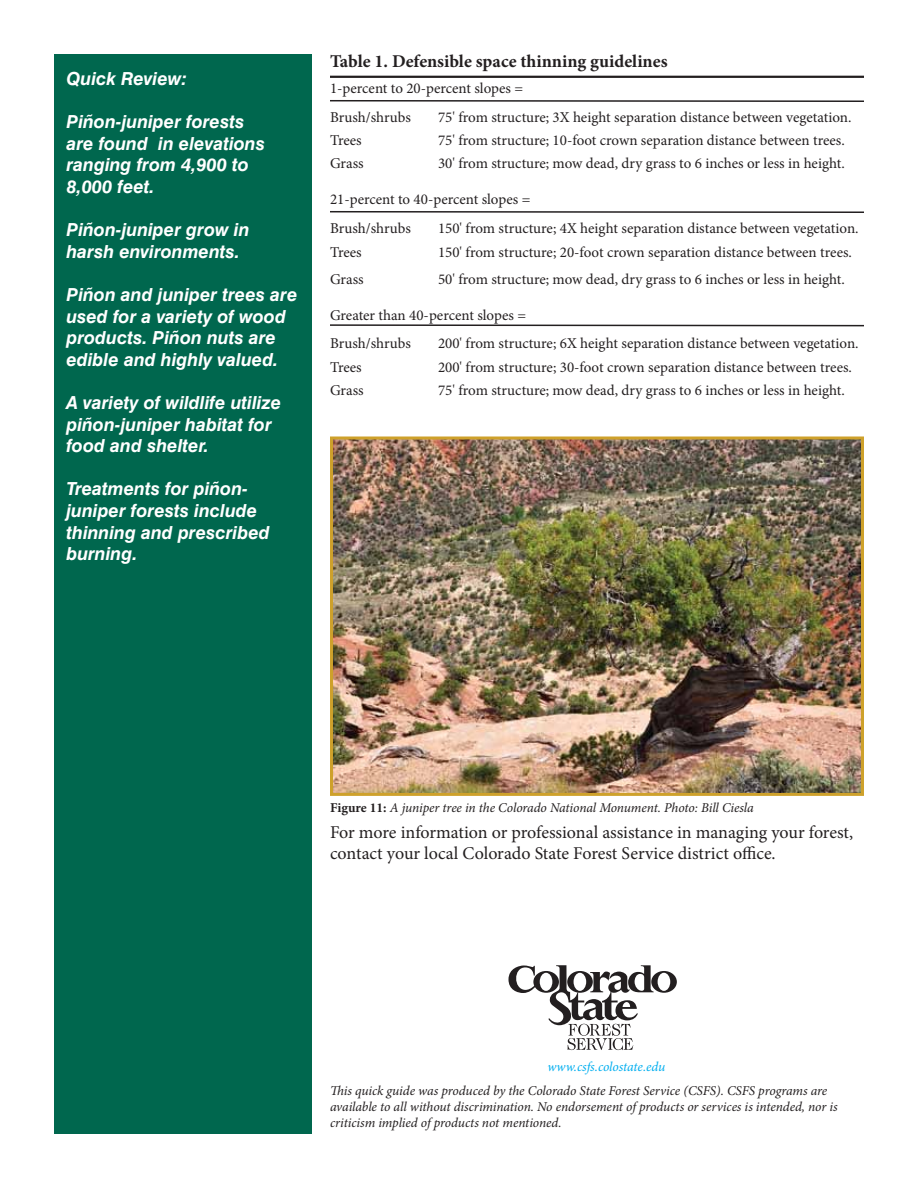
<style>
.page{position:relative;width:918px;height:1188px;background:#fff}
.page>*{position:absolute;margin:0;border:0;box-sizing:border-box;transform-origin:0 0}
.t1{font:italic 700 18px/21.6px "Swiss 721 BT";color:#fff}
.t2{font:18px/21.6px "Minion Pro";letter-spacing:-.005em;color:#231f20}
.t3{font:700 18px "Minion Pro";color:#231f20}
.t4{font:15px/28.8px "Minion Pro";color:#231f20}
.t5{font:italic 13.5px/16.2px "Minion Pro";letter-spacing:-.005em;color:#231f20}
.t6{font:italic 13.5px "Minion Pro";letter-spacing:-.005em;color:#00aeef}
.s1{font-weight:700;font-style:normal}
</style>
<div class="page">
<svg style="left:509px;top:965px;width:168px;height:85px"></svg>
<hr style="left:330px;top:76px;width:534px;height:2px;background:#231f20">
<svg style="left:330px;top:100px;width:534px;height:2px"></svg>
<svg style="left:330px;top:211px;width:534px;height:2px"></svg>
<svg style="left:330px;top:324px;width:534px;height:3px;background:#908e8f"></svg>
<img style="left:334px;top:441px;width:526px;height:351px">
<div style="left:330px;top:437px;width:534px;height:359px;border:3px solid #cea12b"></div>
<div style="left:54px;top:54px;width:258px;height:1080px;background:#00674e"></div>
<p class="t1" style="left:66px;top:68px;width:122px">Quick Review:</p>
<p class="t1" style="left:66px;top:111px;width:200px">Piñon-juniper forests are found in elevations ranging from 4,900 to<br>8,000 feet.</p>
<p class="t1" style="left:66px;top:219px;width:185px">Piñon-juniper grow in harsh environments.</p>
<p class="t1" style="left:66px;top:284px;width:233px">Piñon and juniper trees are used for a variety of wood products. Piñon nuts are edible and highly valued.</p>
<p class="t1" style="left:66px;top:392px;width:216px">A variety of wildlife utilize piñon-juniper habitat for food and shelter.</p>
<p class="t1" style="left:66px;top:478px;width:205px">Treatments for piñon&shy;juniper forests include thinning and prescribed burning.</p>
<p class="t3" style="left:330px;top:49px;width:339px">Table 1. Defensible space thinning guidelines</p>
<p class="t4" style="left:330px;top:74px;width:195px">1-percent to 20-percent slopes =<br>Brush/shrubs</p>
<p class="t4" style="left:438px;top:103px;width:415px">75' from structure; 3X height separation distance between vegetation.</p>
<p class="t4" style="left:330px;top:126px;width:33px">Trees</p>
<p class="t4" style="left:438px;top:126px;width:408px">75' from structure; 10-foot crown separation distance between trees.</p>
<p class="t4" style="left:330px;top:149px;width:35px">Grass</p>
<p class="t4" style="left:438px;top:149px;width:408px">30' from structure; mow dead, dry grass to 6 inches or less in height.</p>
<p class="t4" style="left:330px;top:185px;width:202px">21-percent to 40-percent slopes =<br>Brush/shrubs</p>
<p class="t4" style="left:438px;top:214px;width:422px">150' from structure; 4X height separation distance between vegetation.</p>
<p class="t4" style="left:330px;top:238px;width:33px">Trees</p>
<p class="t4" style="left:438px;top:238px;width:415px">150' from structure; 20-foot crown separation distance between trees.</p>
<p class="t4" style="left:330px;top:265px;width:35px">Grass</p>
<p class="t4" style="left:438px;top:265px;width:408px">50' from structure; mow dead, dry grass to 6 inches or less in height.</p>
<p class="t4" style="left:330px;top:301px;width:198px">Greater than 40-percent slopes =<br>Brush/shrubs</p>
<p class="t4" style="left:438px;top:329px;width:422px">200' from structure; 6X height separation distance between vegetation.</p>
<p class="t4" style="left:330px;top:353px;width:33px">Trees</p>
<p class="t4" style="left:438px;top:353px;width:415px">200' from structure; 30-foot crown separation distance between trees.</p>
<p class="t4" style="left:330px;top:376px;width:35px">Grass</p>
<p class="t4" style="left:438px;top:376px;width:408px">75' from structure; mow dead, dry grass to 6 inches or less in height.</p>
<p class="t5" style="left:330px;top:799px;width:425px"><span class="s1">Figure 11:</span> A juniper tree in the Colorado National Monument. Photo: Bill Ciesla</p>
<p class="t2" style="left:330px;top:821px;width:525px">For more information or professional assistance in managing your forest, contact your local Colorado State Forest Service district office.</p>
<p class="t6" style="left:547px;top:1057px;width:120px">www.csfs.colostate.edu</p>
<p class="t5" style="left:330px;top:1082px;width:509px">This quick guide was produced by the Colorado State Forest Service (CSFS). CSFS programs are available to all without discrimination. No endorsement of products or services is intended, nor is criticism implied of products not mentioned.</p>
</div>
